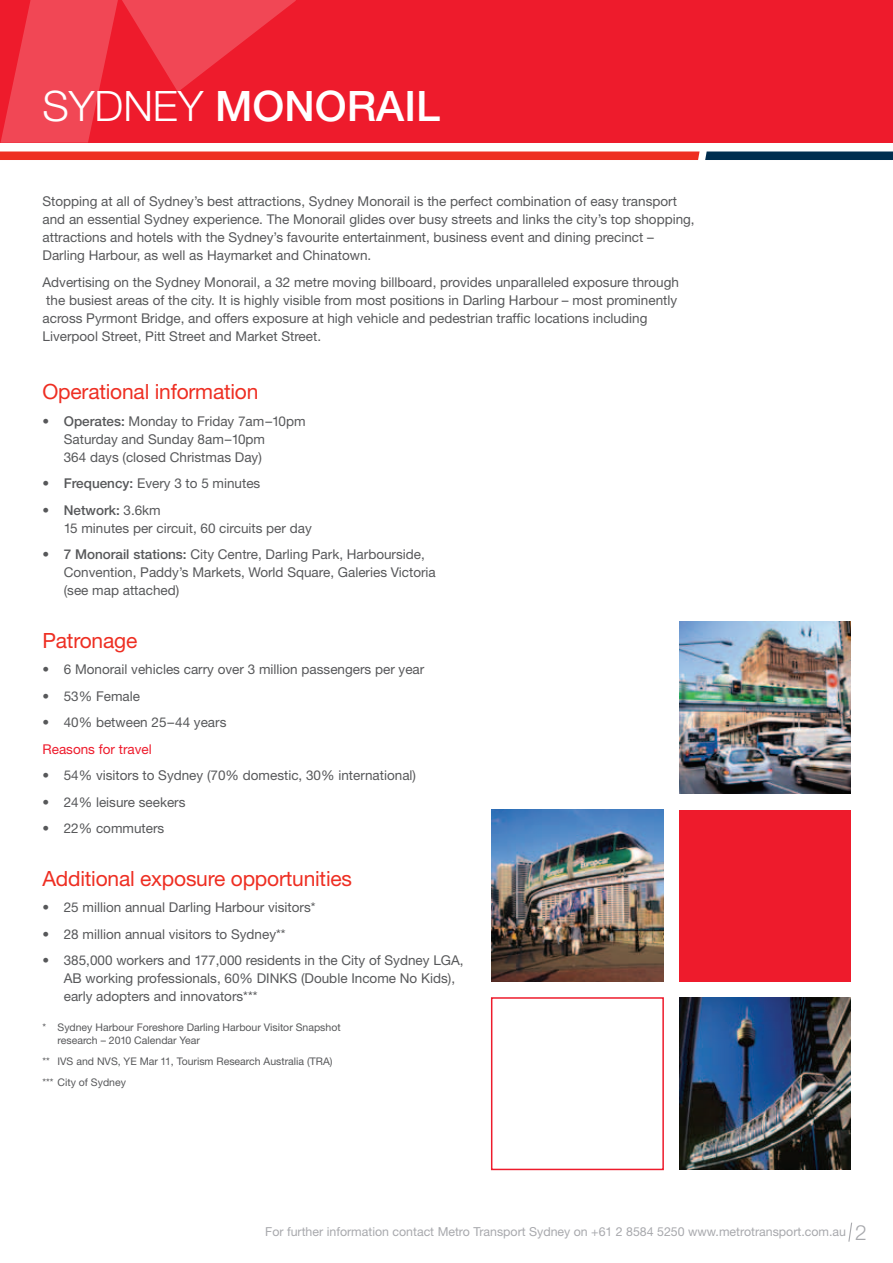
<style>
.page{position:relative;width:893px;height:1263px;background:#fff}
.page>*{position:absolute;margin:0;border:0;box-sizing:border-box;transform-origin:0 0}
.t1{font:500 42px "Helvetica Neue";color:#fff}
.t2{font:21px "Helvetica Neue";letter-spacing:-.01em;color:#ee2e22}
.t3{font:13.5px/18px "Helvetica Neue";color:#57585a}
.t4{font:13.5px "Helvetica Neue";color:#ee1b2c}
.t5{font:12.3px "Helvetica Neue";color:#a8a9ad}
.t6{font:10.5px/12.8px "Helvetica Neue";color:#57585a}
.s1{font-weight:300}
.s2{font-weight:500}
.s3{font-weight:300;font-size:21px}
</style>
<div class="page">
<svg style="left:0;top:151px;width:699px;height:9px;background:#ee392e"></svg>
<svg style="left:705px;top:151px;width:188px;height:9px;background:#0f3959"></svg>
<svg style="left:848px;top:1222px;width:4px;height:20px"></svg>
<div style="left:0;top:0;width:893px;height:143px;background:#ee1b2c"></div>
<div style="left:679px;top:810px;width:171px;height:171px;background:#ee1b2c"></div>
<img style="left:679px;top:998px;width:171px;height:171px">
<div style="left:491px;top:997px;width:173px;height:173px;border:2px solid #ee1b2c"></div>
<img style="left:492px;top:810px;width:171px;height:171px">
<img style="left:679px;top:622px;width:171px;height:171px">
<svg style="left:1px;top:0;width:295px;height:143px"></svg>
<h1 class="t1" style="left:43px;top:81px;width:399px"><span class="s1">SYDNEY</span> MONORAIL</h1>
<p class="t3" style="left:43px;top:192px;width:654px">Stopping at all of Sydney’s best attractions, Sydney Monorail is the perfect combination of easy transport and an essential Sydney experience. The Monorail glides over busy streets and links the city’s top shopping, attractions and hotels with the Sydney’s favourite entertainment, business event and dining precinct – Darling Harbour, as well as Haymarket and Chinatown.</p>
<p class="t3" style="left:43px;top:273px;width:638px">Advertising on the Sydney Monorail, a 32 metre moving billboard, provides unparalleled exposure through the busiest areas of the city. It is highly visible from most positions in Darling Harbour – most prominently across Pyrmont Bridge, and offers exposure at high vehicle and pedestrian traffic locations including Liverpool Street, Pitt Street and Market Street.</p>
<h2 class="t2" style="left:43px;top:379px;width:217px">Operational information</h2>
<p class="t3" style="left:64px;top:412px;width:243px;text-indent:-21px">• <span class="s2">Operates:</span> Monday to Friday 7am–10pm<br>Saturday and Sunday 8am–10pm<br>364 days (closed Christmas Day)</p>
<p class="t3" style="left:43px;top:474px;width:219px">• <span class="s2">Frequency:</span> Every 3 to 5 minutes</p>
<p class="t3" style="left:64px;top:501px;width:250px;text-indent:-21px">• <span class="s2">Network:</span> 3.6km<br>15 minutes per circuit, 60 circuits per day</p>
<p class="t3" style="left:64px;top:545px;width:374px;text-indent:-21px">• <span class="s2">7 Monorail stations:</span> City Centre, Darling Park, Harbourside,<br>Convention, Paddy’s Markets, World Square, Galeries Victoria (see map attached)</p>
<h2 class="t2" style="left:43px;top:628px;width:96px">Patronage</h2>
<p class="t3" style="left:43px;top:660px;width:383px">• 6 Monorail vehicles carry over 3 million passengers per year</p>
<p class="t3" style="left:43px;top:687px;width:99px">• 53% Female</p>
<p class="t3" style="left:43px;top:713px;width:185px">• 40% between 25–44 years</p>
<p class="t4" style="left:43px;top:741px;width:111px">Reasons for travel</p>
<p class="t3" style="left:43px;top:766px;width:375px">• 54% visitors to Sydney (70% domestic, 30% international)</p>
<p class="t3" style="left:43px;top:793px;width:145px">• 24% leisure seekers</p>
<p class="t3" style="left:43px;top:819px;width:123px">• 22% commuters</p>
<h2 class="t2" style="left:43px;top:866px;width:311px">Additional exposure opportunities</h2>
<p class="t3" style="left:43px;top:898px;width:275px">• 25 million annual Darling Harbour visitors*</p>
<p class="t3" style="left:43px;top:925px;width:245px">• 28 million annual visitors to Sydney**</p>
<p class="t3" style="left:64px;top:951px;width:401px;text-indent:-21px">• 385,000 workers and 177,000 residents in the City of Sydney LGA,<br>AB working professionals, 60% DINKS (Double Income No Kids), early adopters and innovators***</p>
<p class="t6" style="left:58px;top:1021px;width:285px;text-indent:-15px">* Sydney Harbour Foreshore Darling Harbour Visitor Snapshot research – 2010 Calendar Year</p>
<p class="t6" style="left:43px;top:1051px;width:292px;line-height:21.3px">** IVS and NVS, YE Mar 11, Tourism Research Australia (TRA) *** City of Sydney</p>
<p class="t5" style="left:265px;top:1224px;width:603px">For further information contact Metro Transport Sydney on +61 2 8584 5250 www.metrotransport.com.au <span class="s3">2</span></p>
</div>
